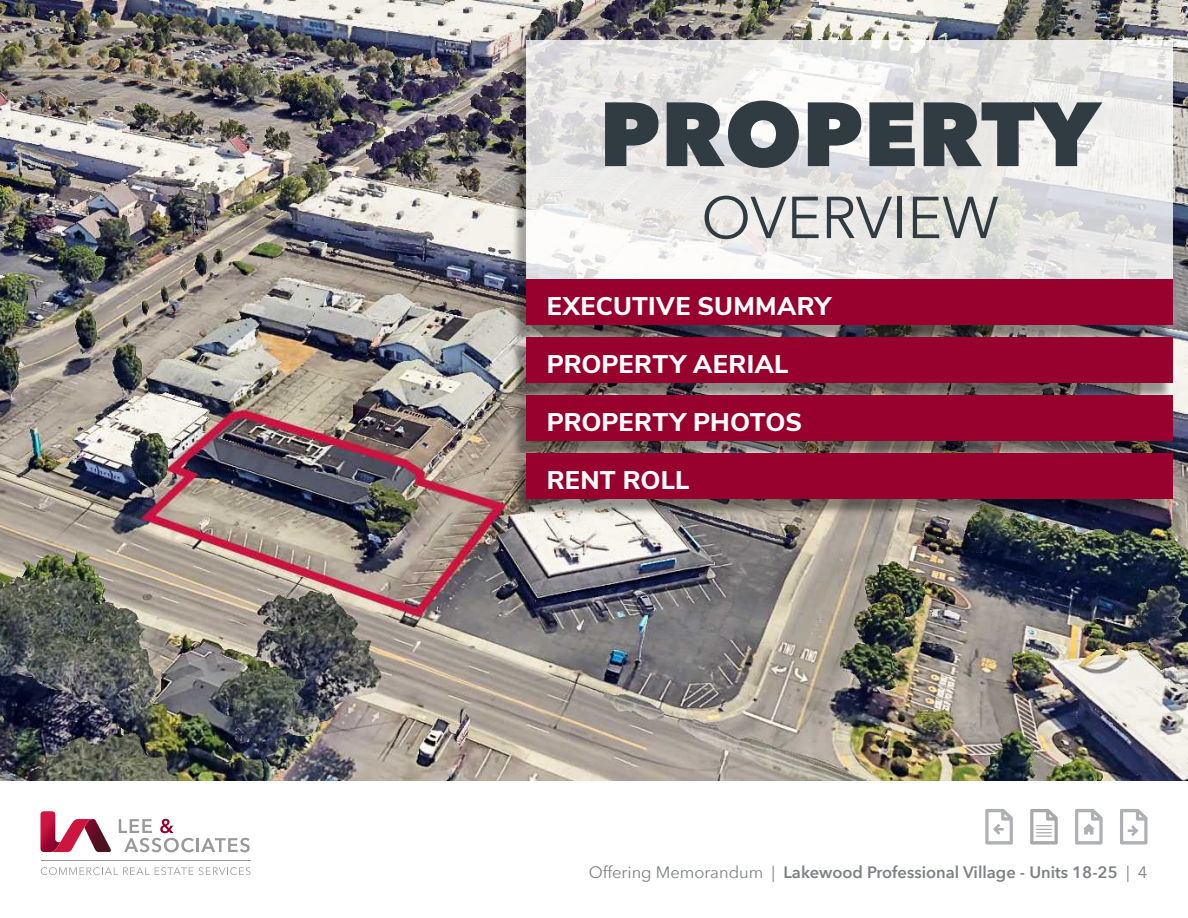
<style>
.page{position:relative;width:1188px;height:918px;background:#fff}
.page>*{position:absolute;margin:0;border:0;box-sizing:border-box;transform-origin:0 0}
.t1{font:800 90px "Avenir Next";color:#303c42}
.t2{font:58.5px "Avenir Next";color:#303c42}
.t3{font:800 25.5px "Nunito Sans";letter-spacing:.01em;color:#fff}
.t4{font:600 16.5px "Avenir Next";color:#7e8083}
.s1{font-weight:400}
</style>
<div class="page">
<img style="left:0;top:0;width:1188px;height:781px">
<div style="left:511px;top:44px;width:661px;height:253px;background:#000;opacity:.4"></div>
<svg style="left:526px;top:40px;width:647px;height:240px;fill:#ebeae8"></svg>
<svg style="left:119px;top:819px;width:75px;height:33px"></svg>
<hr style="left:196px;top:838px;width:3px;height:14px;background:#999">
<svg style="left:201px;top:838px;width:49px;height:14px"></svg>
<svg style="left:40px;top:811px;width:71px;height:41px"></svg>
<svg style="left:41px;top:867px;width:210px;height:8px"></svg>
<hr style="left:41px;top:861px;width:210px;height:1px;background:#999">
<svg style="left:985px;top:809px;width:28px;height:35px"></svg>
<svg style="left:1120px;top:809px;width:28px;height:35px"></svg>
<svg style="left:1030px;top:809px;width:28px;height:35px"></svg>
<svg style="left:1075px;top:809px;width:28px;height:35px"></svg>
<div style="left:511px;top:283px;width:661px;height:60px;background:#000;opacity:.4"></div>
<div style="left:526px;top:280px;width:647px;height:45px;background:#98002e"></div>
<div style="left:511px;top:341px;width:661px;height:60px;background:#000;opacity:.4"></div>
<div style="left:526px;top:338px;width:647px;height:45px;background:#98002e"></div>
<div style="left:511px;top:399px;width:661px;height:60px;background:#000;opacity:.4"></div>
<div style="left:526px;top:396px;width:647px;height:45px;background:#98002e"></div>
<div style="left:511px;top:457px;width:661px;height:60px;background:#000;opacity:.4"></div>
<div style="left:526px;top:454px;width:647px;height:45px;background:#98002e"></div>
<h1 class="t1" style="left:599px;top:79px;width:503px">PROPERTY</h1>
<h2 class="t2" style="left:701px;top:168px;width:299px">OVERVIEW</h2>
<h3 class="t3" style="left:547px;top:288px;width:286px">EXECUTIVE SUMMARY</h3>
<h3 class="t3" style="left:547px;top:346px;width:243px">PROPERTY AERIAL</h3>
<h3 class="t3" style="left:547px;top:404px;width:257px">PROPERTY PHOTOS</h3>
<h3 class="t3" style="left:547px;top:462px;width:144px">RENT ROLL</h3>
<p class="t4" style="left:589px;top:858px;width:560px"><span class="s1">Offering Memorandum |</span> Lakewood Professional Village - Units 18-25 <span class="s1">| 4</span></p>
</div>
